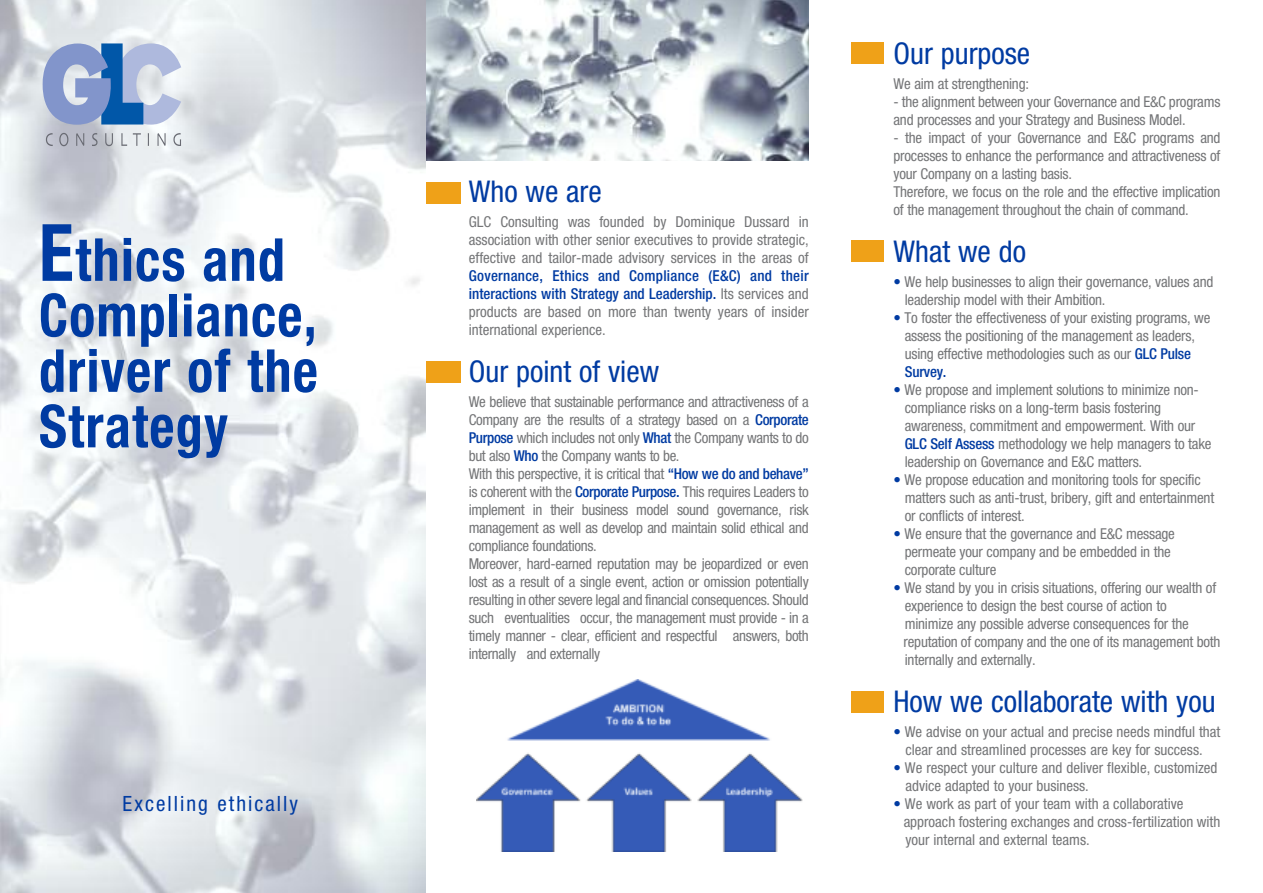
<style>
.page{position:relative;width:1263px;height:893px;background:#fff}
.page>*{position:absolute;margin:0;border:0;box-sizing:border-box;transform-origin:0 0}
.t1{font:700 condensed 59.4px/55.5px "Helvetica Neue LT Std";letter-spacing:.025em;color:#003ba2;scale:.91 1}
.t2{font:condensed 30px "Helvetica Neue LT Std";color:#003ba2}
.t3{font:condensed 21px "Helvetica Neue LT Std";letter-spacing:.095em;color:#003ba2}
.t4{font:condensed 15px/18px "Helvetica Neue LT Std";letter-spacing:-.015em;color:#747577}
.s1{font-size:79.2px}
.s2{font-weight:500;color:#003ba2}
.s3{color:#003ba2}
</style>
<div class="page">
<img style="left:426px;top:0;width:383px;height:161px">
<div style="left:426px;top:182px;width:34px;height:22px;background:#efa118"></div>
<img style="left:0;top:0;width:426px;height:893px">
<svg style="left:43px;top:43px;width:138px;height:82px;background:#92aad2"></svg>
<svg style="left:46px;top:133px;width:7px;height:13px"></svg>
<svg style="left:59px;top:133px;width:9px;height:13px"></svg>
<svg style="left:76px;top:133px;width:8px;height:13px"></svg>
<svg style="left:92px;top:133px;width:6px;height:13px"></svg>
<svg style="left:105px;top:133px;width:8px;height:13px"></svg>
<svg style="left:121px;top:133px;width:6px;height:13px"></svg>
<svg style="left:133px;top:133px;width:8px;height:13px"></svg>
<svg style="left:148px;top:133px;width:1px;height:13px"></svg>
<svg style="left:157px;top:133px;width:9px;height:13px"></svg>
<svg style="left:173px;top:133px;width:8px;height:13px"></svg>
<div style="left:426px;top:361px;width:34px;height:21px;background:#efa118"></div>
<img style="left:477px;top:680px;width:325px;height:172px">
<div style="left:851px;top:43px;width:33px;height:21px;background:#efa118"></div>
<div style="left:851px;top:241px;width:33px;height:21px;background:#efa118"></div>
<div style="left:851px;top:691px;width:33px;height:21px;background:#efa118"></div>
<h1 class="t1" style="left:39px;top:237px;width:308px"><span class="s1">E</span>thics and<br>Compliance, driver of the<br>Strategy</h1>
<h3 class="t3" style="left:123px;top:796px;width:177px">Excelling ethically</h3>
<h2 class="t2" style="left:469px;top:181px;width:134px">Who we are</h2>
<p class="t4" style="left:469px;top:214px;width:341px;text-align:justify">GLC Consulting was founded by Dominique Dussard in association with other senior executives to provide strategic, effective and tailor-made advisory services in the areas of</p>
<p class="t4" style="left:469px;top:268px;width:341px;text-align:justify"><span class="s2">Governance, Ethics and Compliance (E&amp;C) and their interactions with Strategy and Leadership.</span> Its services and products are based on more than twenty years of insider international experience.</p>
<h2 class="t2" style="left:469px;top:361px;width:192px">Our point of view</h2>
<p class="t4" style="left:469px;top:394px;width:341px">We believe that sustainable performance and attractiveness of a Company are the results of a strategy based on a <span class="s2">Corporate Purpose</span> which includes not only <span class="s2">What</span> the Company wants to do but also <span class="s2">Who</span> the Company wants to be.<br>With this perspective, it is critical that <span class="s2">“How we do and behave” </span>is coherent with the <span class="s2">Corporate Purpose.</span> This requires Leaders to implement in their business model sound governance, risk management as well as develop and maintain solid ethical and compliance foundations.<br>Moreover, hard-earned reputation may be jeopardized or even lost as a result of a single event, action or omission potentially resulting in other severe legal and financial consequences. Should such eventualities occur, the management must provide - in a timely manner - clear, efficient and respectful answers, both internally and externally</p>
<h2 class="t2" style="left:893px;top:43px;width:138px">Our purpose</h2>
<p class="t4" style="left:893px;top:76px;width:137px">We aim at strengthening:</p>
<p class="t4" style="left:893px;top:94px;width:328px">- the alignment between your Governance and E&amp;C programs and processes and your Strategy and Business Model.</p>
<p class="t4" style="left:893px;top:130px;width:328px">- the impact of your Governance and E&amp;C programs and processes to enhance the performance and attractiveness of your Company on a lasting basis.<br>Therefore, we focus on the role and the effective implication of the management throughout the chain of command.</p>
<h2 class="t2" style="left:893px;top:241px;width:134px">What we do</h2>
<p class="t4" style="left:905px;top:274px;width:310px;text-indent:-11px"><span class="s3">•</span> We help businesses to align their governance, values and leadership model with their Ambition.</p>
<p class="t4" style="left:905px;top:310px;width:307px;text-indent:-11px"><span class="s3">•</span> To foster the effectiveness of your existing programs, we assess the positioning of the management as leaders, using effective methodologies such as our <span class="s2">GLC Pulse Survey.</span></p>
<p class="t4" style="left:905px;top:382px;width:308px;text-indent:-11px"><span class="s3">•</span> We propose and implement solutions to minimize non&shy;compliance risks on a long-term basis fostering awareness, commitment and empowerment. With our <span class="s2">GLC Self Assess</span> methodology we help managers to take leadership on Governance and E&amp;C matters.</p>
<p class="t4" style="left:905px;top:472px;width:311px;text-indent:-11px"><span class="s3">•</span> We propose education and monitoring tools for specific matters such as anti-trust, bribery, gift and entertainment or conflicts of interest.</p>
<p class="t4" style="left:905px;top:526px;width:272px;text-indent:-11px"><span class="s3">•</span> We ensure that the governance and E&amp;C message permeate your company and be embedded in the corporate culture</p>
<p class="t4" style="left:903px;top:580px;width:318px;text-indent:-10px"><span class="s3">•</span> We stand by you in crisis situations, offering our wealth of experience to design the best course of action to<br>minimize any possible adverse consequences for the reputation of company and the one of its management both internally and externally.</p>
<h2 class="t2" style="left:893px;top:691px;width:324px">How we collaborate with you</h2>
<p class="t4" style="left:893px;top:724px;width:328px;text-align:center"><span class="s3">•</span> We advise on your actual and precise needs mindful that clear and streamlined processes are key for success.</p>
<p class="t4" style="left:905px;top:760px;width:314px;text-indent:-12px"><span class="s3">•</span> We respect your culture and deliver flexible, customized advice adapted to your business.</p>
<p class="t4" style="left:904px;top:796px;width:318px;text-indent:-10px"><span class="s3">•</span> We work as part of your team with a collaborative approach fostering exchanges and cross-fertilization with your internal and external teams.</p>
</div>
